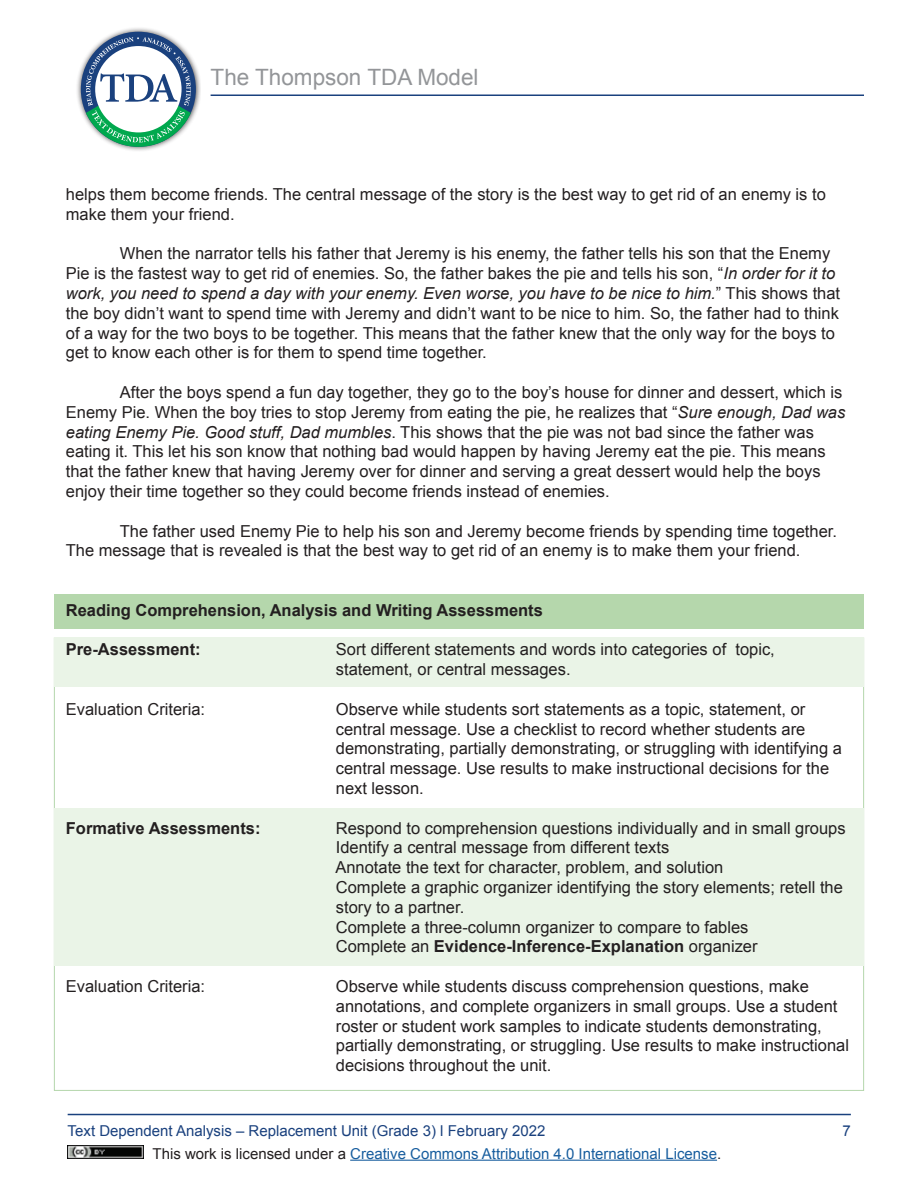
<style>
.page{position:relative;width:918px;height:1188px;background:#fff}
.page>*{position:absolute;margin:0;border:0;box-sizing:border-box;transform-origin:0 0}
.t1{font:22.5px "Arial";color:#939598}
.t2{font:16.5px/19.8px "Arial";color:#231f20}
.t3{font:700 16.5px "Arial";color:#231f20}
.t4{font:15px "Arial";color:#175d9e}
.t5{font:15px "Arial";color:#1a417e}
.s1{font-style:italic}
.s2{font-weight:700}
.s3{color:#231f20}
</style>
<div class="page">
<hr style="left:68px;top:1114px;width:783px;height:1px;background:#1a417e">
<img style="left:68px;top:1145px;width:75px;height:14px">
<hr style="left:350px;top:1160px;width:367px;height:1px;background:#175d9e">
<div style="left:75px;top:26px;width:126px;height:127px;background:#231f20;opacity:.8"></div>
<div style="left:81px;top:32px;width:115px;height:115px;background:#1a417e;border-radius:50%"></div>
<svg style="left:83px;top:37px;width:110px;height:110px"></svg>
<hr style="left:211px;top:95px;width:653px;height:1px;background:#1a417e">
<div style="left:54px;top:808px;width:810px;height:158px;background:#eaf4e7"></div>
<div style="left:54px;top:638px;width:810px;height:49px;background:#eaf4e7"></div>
<div style="left:54px;top:594px;width:810px;height:35px;background:#b5d7ac"></div>
<h1 class="t1" style="left:211px;top:62px;width:270px">The Thompson TDA Model</h1>
<p class="t2" style="left:66px;top:184px;width:761px">helps them become friends. The central message of the story is the best way to get rid of an enemy is to make them your friend.</p>
<p class="t2" style="left:66px;top:244px;width:776px;text-indent:54px">When the narrator tells his father that Jeremy is his enemy, the father tells his son that the Enemy Pie is the fastest way to get rid of enemies. So, the father bakes the pie and tells his son, “<span class="s1">In order for it to work, you need to spend a day with your enemy. Even worse, you have to be nice to him.</span>” This shows that the boy didn’t want to spend time with Jeremy and didn’t want to be nice to him. So, the father had to think of a way for the two boys to be together. This means that the father knew that the only way for the boys to get to know each other is for them to spend time together.</p>
<p class="t2" style="left:66px;top:382px;width:781px;text-indent:54px">After the boys spend a fun day together, they go to the boy’s house for dinner and dessert, which is Enemy Pie. When the boy tries to stop Jeremy from eating the pie, he realizes that “<span class="s1">Sure enough, Dad was eating Enemy Pie. Good stuff, Dad mumbles</span>. This shows that the pie was not bad since the father was eating it. This let his son know that nothing bad would happen by having Jeremy eat the pie. This means that the father knew that having Jeremy over for dinner and serving a great dessert would help the boys enjoy their time together so they could become friends instead of enemies.</p>
<p class="t2" style="left:66px;top:521px;width:773px;text-indent:54px">The father used Enemy Pie to help his son and Jeremy become friends by spending time together.<br>The message that is revealed is that the best way to get rid of an enemy is to make them your friend.</p>
<h4 class="t3" style="left:66px;top:599px;width:479px">Reading Comprehension, Analysis and Writing Assessments</h4>
<p class="t3" style="left:66px;top:639px;width:136px">Pre-Assessment:</p>
<p class="t2" style="left:336px;top:640px;width:440px">Sort different statements and words into categories of topic,</p>
<p class="t2" style="left:336px;top:660px;width:236px">statement, or central messages.</p>
<p class="t2" style="left:66px;top:699px;width:141px">Evaluation Criteria:</p>
<p class="t2" style="left:336px;top:699px;width:508px">Observe while students sort statements as a topic, statement, or central message. Use a checklist to record whether students are demonstrating, partially demonstrating, or struggling with identifying a central message. Use results to make instructional decisions for the</p>
<p class="t2" style="left:336px;top:778px;width:90px">next lesson.</p>
<p class="t3" style="left:66px;top:817px;width:196px">Formative Assessments:</p>
<p class="t2" style="left:335px;top:818px;width:512px">Respond to comprehension questions individually and in small groups Identify a central message from different texts<br>Annotate the text for character, problem, and solution<br>Complete a graphic organizer identifying the story elements; retell the story to a partner.<br>Complete a three-column organizer to compare to fables<br>Complete an <span class="s2">Evidence-Inference-Explanation</span> organizer</p>
<p class="t2" style="left:66px;top:976px;width:141px">Evaluation Criteria:</p>
<p class="t2" style="left:336px;top:976px;width:475px">Observe while students discuss comprehension questions, make</p>
<p class="t2" style="left:336px;top:996px;width:503px">annotations, and complete organizers in small groups. Use a student</p>
<p class="t2" style="left:336px;top:1016px;width:515px">roster or student work samples to indicate students demonstrating, partially demonstrating, or struggling. Use results to make instructional</p>
<p class="t2" style="left:336px;top:1056px;width:217px">decisions throughout the unit.</p>
<p class="t5" style="left:68px;top:1121px;width:479px">Text Dependent Analysis – Replacement Unit (Grade 3) l February 2022</p>
<p class="t5" style="left:843px;top:1121px;width:10px">7</p>
<p class="t4" style="left:153px;top:1144px;width:570px"><span class="s3">This work is licensed under a</span> Creative Commons Attribution 4.0 International License<span class="s3">.</span></p>
</div>
